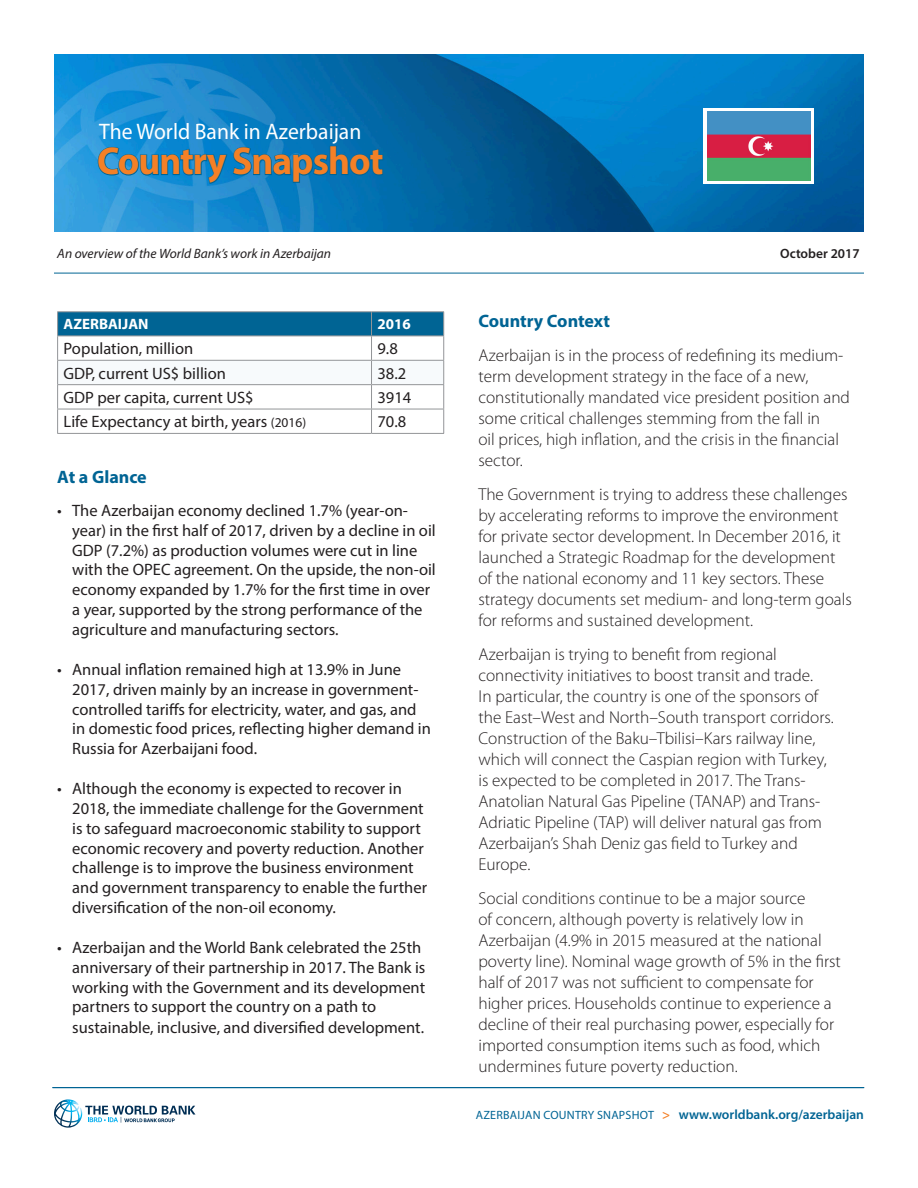
<style>
.page{position:relative;width:918px;height:1188px;background:#fff}
.page>*{position:absolute;margin:0;border:0;box-sizing:border-box;transform-origin:0 0}
.t1{font:700 39px "Myriad Pro";letter-spacing:-.025em;color:#f48026;scale:.96 1}
.t2{font:22.5px "Myriad Pro";color:#fff;scale:.96 1}
.t3{font:700 18px "Myriad Pro";color:#006494}
.t4{font:300 17.25px/21px "Myriad Pro";color:#231f20}
.t5{font:16.5px/19.8px "Myriad Pro";color:#231f20}
.t6{font:700 15px "Myriad Pro";color:#fff}
.t7{font:600 13.5px "Myriad Pro";color:#006494}
.t8{font:italic 13.5px "Myriad Pro";color:#231f20}
.t9{font:600 13.5px "Myriad Pro";color:#231f20}
.s1{font-size:13.5px}
.s2{font-weight:400;font-size:12px}
.s3{color:#f48026}
</style>
<div class="page">
<img style="left:54px;top:54px;width:810px;height:177px">
<hr style="left:53px;top:1087px;width:811px;height:1px;background:#006494">
<hr style="left:54px;top:273px;width:810px;height:1px;background:#006494">
<hr style="left:57px;top:311px;width:315px;height:1px;background:#939598">
<hr style="left:372px;top:311px;width:72px;height:1px;background:#939598">
<svg style="left:57px;top:312px;width:387px;height:121px"></svg>
<hr style="left:57px;top:433px;width:315px;height:1px;background:#939598">
<hr style="left:372px;top:433px;width:72px;height:1px;background:#939598">
<svg style="left:97px;top:145px;width:287px;height:40px;background:#0f7ebe"></svg>
<div style="left:704px;top:108px;width:110px;height:76px;background:#fff"></div>
<img style="left:707px;top:111px;width:104px;height:70px">
<svg style="left:54px;top:1099px;width:141px;height:29px"></svg>
<p class="t2" style="left:99px;top:117px;width:274px">The World Bank in Azerbaijan</p>
<p class="t1" style="left:97px;top:136px;width:300px">Country Snapshot</p>
<p class="t8" style="left:57px;top:245px;width:275px">An overview of the World Bank’s work in Azerbaijan</p>
<p class="t9" style="left:780px;top:244px;width:81px">October 2017</p>
<p class="t6" style="left:64px;top:314px;width:86px">AZERBAIJAN</p>
<p class="t6" style="left:378px;top:314px;width:35px">2016</p>
<p class="t5" style="left:64px;top:339px;width:131px">Population, million</p>
<p class="t5" style="left:378px;top:339px;width:22px">9.8</p>
<p class="t5" style="left:64px;top:363px;width:164px">GDP, current US$ billion</p>
<p class="t5" style="left:378px;top:363px;width:30px">38.2</p>
<p class="t5" style="left:64px;top:387px;width:192px">GDP per capita, current US$</p>
<p class="t5" style="left:378px;top:387px;width:35px">3914</p>
<p class="t5" style="left:64px;top:412px;width:244px">Life Expectancy at birth, years <span class="s1">(2016)</span></p>
<p class="t5" style="left:378px;top:412px;width:30px">70.8</p>
<p class="t3" style="left:57px;top:465px;width:91px">At a Glance</p>
<p class="t5" style="left:72px;top:500px;width:365px;text-indent:-15px">• The Azerbaijan economy declined 1.7% (year-on&shy;year) in the first half of 2017, driven by a decline in oil GDP (7.2%) as production volumes were cut in line with the OPEC agreement. On the upside, the non-oil economy expanded by 1.7% for the first time in over a year, supported by the strong performance of the agriculture and manufacturing sectors.</p>
<p class="t5" style="left:72px;top:659px;width:360px;text-indent:-15px">• Annual inflation remained high at 13.9% in June 2017, driven mainly by an increase in government&shy;controlled tariffs for electricity, water, and gas, and in domestic food prices, reflecting higher demand in Russia for Azerbaijani food.</p>
<p class="t5" style="left:72px;top:778px;width:356px;text-indent:-15px">• Although the economy is expected to recover in 2018, the immediate challenge for the Government is to safeguard macroeconomic stability to support economic recovery and poverty reduction. Another challenge is to improve the business environment and government transparency to enable the further diversification of the non-oil economy.</p>
<p class="t5" style="left:72px;top:937px;width:355px;text-indent:-15px">• Azerbaijan and the World Bank celebrated the 25th anniversary of their partnership in 2017. The Bank is working with the Government and its development partners to support the country on a path to sustainable, inclusive, and diversified development.</p>
<p class="t3" style="left:478px;top:309px;width:133px">Country Context</p>
<p class="t4" style="left:478px;top:345px;width:373px">Azerbaijan is in the process of redefining its medium&shy;term development strategy in the face of a new, constitutionally mandated vice president position and some critical challenges stemming from the fall in<br>oil prices, high inflation, and the crisis in the financial sector.</p>
<p class="t4" style="left:478px;top:484px;width:375px">The Government is trying to address these challenges by accelerating reforms to improve the environment for private sector development. In December 2016, it launched a Strategic Roadmap for the development of the national economy and 11 key sectors. These strategy documents set medium- and long-term goals for reforms and sustained development.</p>
<p class="t4" style="left:478px;top:644px;width:357px">Azerbaijan is trying to benefit from regional connectivity initiatives to boost transit and trade.<br>In particular, the country is one of the sponsors of the East–West and North–South transport corridors.<br>Construction of the Baku–Tbilisi–Kars railway line, which will connect the Caspian region with Turkey, is expected to be completed in 2017. The Trans-Anatolian Natural Gas Pipeline (TANAP) and Trans-Adriatic Pipeline (TAP) will deliver natural gas from Azerbaijan’s Shah Deniz gas field to Turkey and Europe.</p>
<p class="t4" style="left:478px;top:888px;width:364px">Social conditions continue to be a major source<br>of concern, although poverty is relatively low in Azerbaijan (4.9% in 2015 measured at the national poverty line). Nominal wage growth of 5% in the first half of 2017 was not sufficient to compensate for higher prices. Households continue to experience a decline of their real purchasing power, especially for imported consumption items such as food, which undermines future poverty reduction.</p>
<p class="t7" style="left:476px;top:1106px;width:390px"><span class="s2">AZERBAIJAN COUNTRY SNAPSHOT</span> <span class="s3">&gt;</span> www.worldbank.org/azerbaijan</p>
</div>
